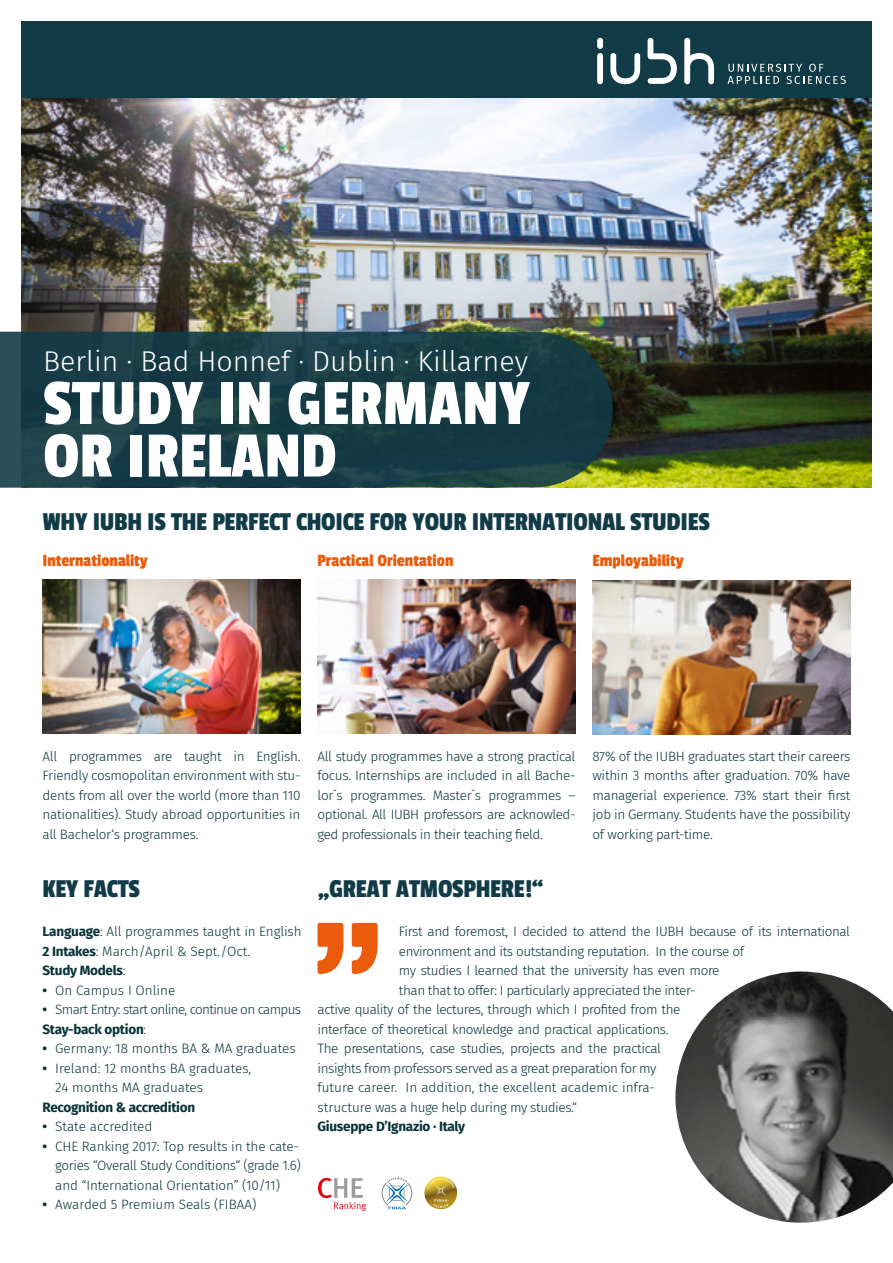
<style>
.page{position:relative;width:893px;height:1263px;background:#fff}
.page>*{position:absolute;margin:0;border:0;box-sizing:border-box;transform-origin:0 0}
.t1{font:67.5px/52.5px "Passion One";color:#fff}
.t2{font:300 28.5px "Fira Sans";color:#fff}
.t3{font:27px "Passion One";letter-spacing:-.01em;color:#123b48}
.t4{font:18px "Passion One";color:#ea5b0b}
.t5{font:300 13.5px/19.5px "Fira Sans";letter-spacing:-.03em;color:#073237;text-align:justify}
.t6{font:300 13.5px/19.5px "Fira Sans";letter-spacing:-.01em;color:#073237}
.t7{font:300 13.5px/19.5px "Fira Sans";color:#073237}
.t8{font:300 13.5px/19.5px "Fira Sans";letter-spacing:-.05em;color:#073237}
.t9{font:700 13.5px "Fira Sans";letter-spacing:-.02em;color:#073237}
.s1{font-weight:700}
</style>
<div class="page">
<img style="left:21px;top:98px;width:851px;height:390px">
<img style="left:43px;top:579px;width:257px;height:155px">
<img style="left:317px;top:579px;width:258px;height:155px">
<img style="left:592px;top:580px;width:258px;height:155px">
<svg style="left:0;top:332px;width:613px;height:156px;background:#1b3f46"></svg>
<svg style="left:317px;top:923px;width:61px;height:51px"></svg>
<div style="left:21px;top:21px;width:851px;height:77px;background:#123b48"></div>
<div style="left:597px;top:53px;width:6px;height:31px;background:#fff;border-radius:3px"></div>
<svg style="left:648px;top:38px;width:29px;height:46px"></svg>
<div style="left:597px;top:38px;width:6px;height:11px;background:#fff;border-radius:3px"></div>
<svg style="left:610px;top:53px;width:30px;height:31px"></svg>
<svg style="left:684px;top:38px;width:30px;height:46px"></svg>
<svg style="left:727px;top:64px;width:119px;height:20px"></svg>
<svg style="left:382px;top:1177px;width:30px;height:32px"></svg>
<svg style="left:318px;top:1177px;width:49px;height:34px"></svg>
<svg style="left:424px;top:1176px;width:34px;height:34px"></svg>
<svg style="left:675px;top:971px;width:218px;height:252px"></svg>
<h2 class="t2" style="left:43px;top:341px;width:486px">Berlin · Bad Honnef · Dublin · Killarney</h2>
<h1 class="t1" style="left:43px;top:376px;width:488px">STUDY IN GERMANY<br>OR IRELAND</h1>
<h3 class="t3" style="left:43px;top:507px;width:669px">WHY IUBH IS THE PERFECT CHOICE FOR YOUR INTERNATIONAL STUDIES</h3>
<h3 class="t4" style="left:43px;top:551px;width:107px">Internationality</h3>
<h3 class="t4" style="left:317px;top:551px;width:137px">Practical Orientation</h3>
<h3 class="t4" style="left:592px;top:551px;width:93px">Employability</h3>
<p class="t5" style="left:43px;top:746px;width:259px">All programmes are taught in English.<br>Friendly cosmopolitan environment with stu&shy;dents from all over the world (more than 110 nationalities). Study abroad opportunities in all Bachelor‘s programmes.</p>
<h3 class="t3" style="left:43px;top:875px;width:99px">KEY FACTS</h3>
<p class="t6" style="left:43px;top:922px;width:261px"><span class="s1">Language</span>: All programmes taught in English<br><span class="s1">2 Intakes</span>: March/April &amp; Sept./Oct.<br><span class="s1">Study Models</span>:</p>
<p class="t7" style="left:43px;top:980px;width:134px"><span class="s1">•</span> On Campus I Online</p>
<p class="t8" style="left:43px;top:1000px;width:260px"><span class="s1">•</span> Smart Entry: start online, continue on campus<br><span class="s1">Stay-back option</span>:</p>
<p class="t7" style="left:43px;top:1039px;width:255px"><span class="s1">•</span> Germany: 18 months BA &amp; MA graduates</p>
<p class="t7" style="left:55px;top:1058px;width:198px;text-indent:-13px"><span class="s1">•</span> Ireland: 12 months BA graduates,<br>24 months MA graduates</p>
<p class="t9" style="left:43px;top:1096px;width:154px">Recognition &amp; accredition</p>
<p class="t7" style="left:43px;top:1117px;width:111px"><span class="s1">•</span> State accredited</p>
<p class="t6" style="left:55px;top:1136px;width:247px;text-indent:-13px"><span class="s1">•</span> CHE Ranking 2017: Top results in the cate&shy;gories “Overall Study Conditions“ (grade 1.6) and “International Orientation” (10/11)</p>
<p class="t7" style="left:43px;top:1195px;width:215px"><span class="s1">•</span> Awarded 5 Premium Seals (FIBAA)</p>
<p class="t5" style="left:317px;top:746px;width:259px">All study programmes have a strong practical focus. Internships are included in all Bache&shy;lor´s programmes. Master´s programmes – optional. All IUBH professors are acknowled&shy;ged-professionals in their teaching field.</p>
<p class="t5" style="left:592px;top:746px;width:259px">87% of the IUBH graduates start their careers within 3 months after graduation. 70% have managerial experience. 73% start their first job in Germany. Students have the possibility of working part-time.</p>
<h3 class="t3" style="left:317px;top:875px;width:228px">„GREAT ATMOSPHERE!“</h3>
<p class="t5" style="left:399px;top:922px;width:453px">First and foremost, I decided to attend the IUBH because of its international</p>
<p class="t5" style="left:399px;top:941px;width:347px">environment and its outstanding reputation. In the course of</p>
<p class="t5" style="left:399px;top:961px;width:322px">my studies I learned that the university has even more</p>
<p class="t5" style="left:399px;top:980px;width:298px">than that to offer: I particularly appreciated the inter-</p>
<p class="t5" style="left:317px;top:1000px;width:365px">active quality of the lectures, through which I profited from the</p>
<p class="t5" style="left:317px;top:1019px;width:353px">interface of theoretical knowledge and practical applications.</p>
<p class="t5" style="left:317px;top:1039px;width:345px">The presentations, case studies, projects and the practical</p>
<p class="t5" style="left:317px;top:1058px;width:341px">insights from professors served as a great preparation for my</p>
<p class="t7" style="left:317px;top:1078px;width:339px">future career. In addition, the excellent academic infra-</p>
<p class="t5" style="left:317px;top:1097px;width:261px">structure was a huge help during my studies.“</p>
<p class="t9" style="left:317px;top:1115px;width:149px">Giuseppe D’Ignazio · Italy</p>
</div>
